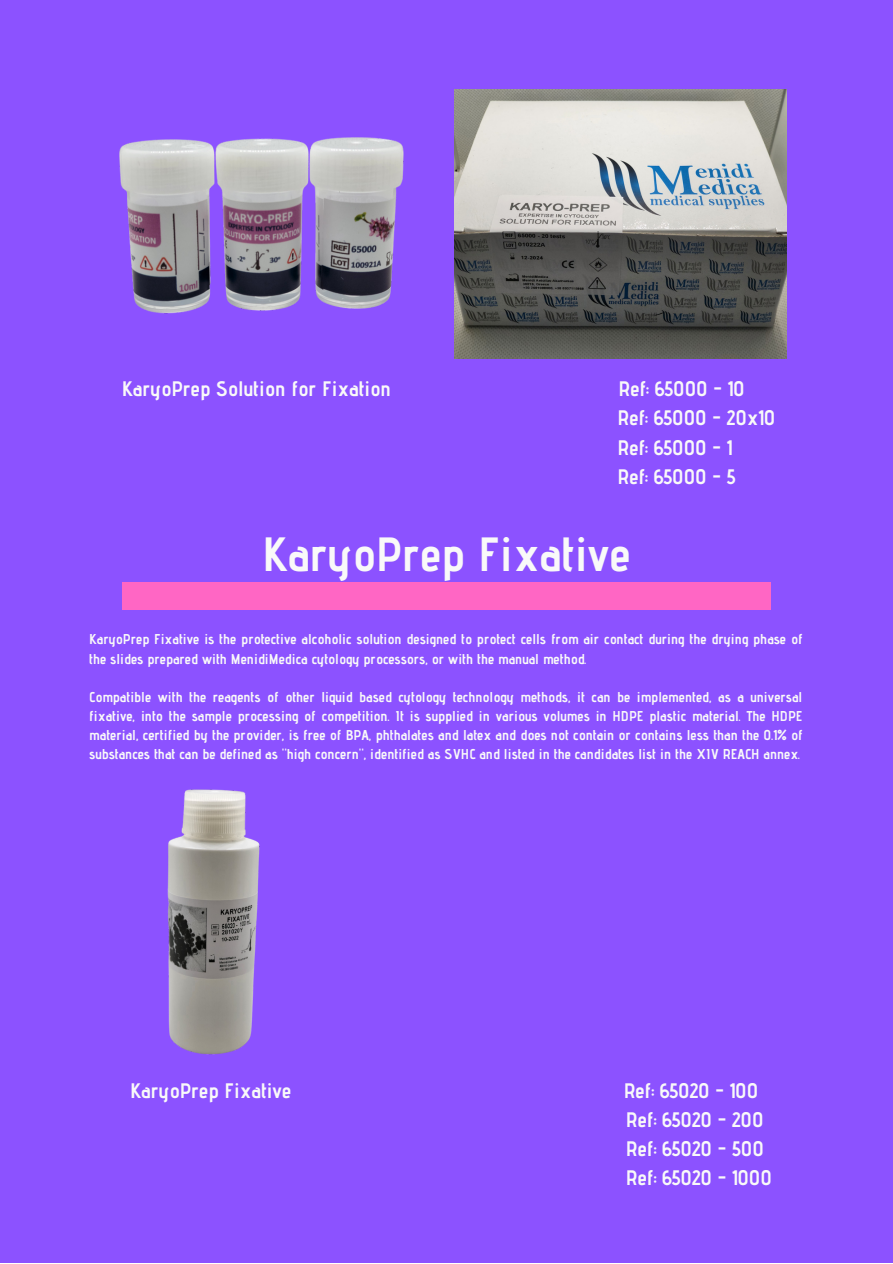
<style>
.page{position:relative;width:893px;height:1264px;background:#fff}
.page>*{position:absolute;margin:0;border:0;box-sizing:border-box;transform-origin:0 0}
.t1{font:700 48px "Advent Pro";color:#f9f9f9}
.t2{font:700 21px/29.2px "Advent Pro";color:#f9f9f9}
.t3{font:700 14.25px/19px "Advent Pro";color:#f9f9f9}
</style>
<div class="page">
<div style="left:0;top:0;width:892px;height:1262px;background:#8c52ff"></div>
<img style="left:119px;top:137px;width:285px;height:177px">
<img style="left:455px;top:89px;width:331px;height:269px">
<div style="left:122px;top:582px;width:648px;height:28px;background:#ff66c4"></div>
<img style="left:167px;top:789px;width:93px;height:266px">
<h2 class="t2" style="left:122px;top:374px;width:271px">KaryoPrep Solution for Fixation</h2>
<h2 class="t2" style="left:617px;top:374px;width:159px">Ref: 65000 - 10<br>Ref: 65000 - 20x10<br>Ref: 65000 - 1<br>Ref: 65000 - 5</h2>
<h1 class="t1" style="left:262px;top:524px;width:370px">KaryoPrep Fixative</h1>
<p class="t3" style="left:89px;top:629px;width:714px">KaryoPrep Fixative is the protective alcoholic solution designed to protect cells from air contact during the drying phase of the slides prepared with MenidiMedica cytology processors, or with the manual method.</p>
<p class="t3" style="left:89px;top:687px;width:714px;text-align:justify">Compatible with the reagents of other liquid based cytology technology methods, it can be implemented, as a universal fixative, into the sample processing of competition. It is supplied in various volumes in HDPE plastic material. The HDPE material, certified by the provider, is free of BPA, phthalates and latex and does not contain or contains less than the 0.1% of substances that can be defined as ''high concern'', identified as SVHC and listed in the candidates list in the XIV REACH annex.</p>
<h2 class="t2" style="left:130px;top:1075px;width:162px">KaryoPrep Fixative</h2>
<h2 class="t2" style="left:623px;top:1075px;width:150px">Ref: 65020 - 100<br>Ref: 65020 - 200<br>Ref: 65020 - 500<br>Ref: 65020 - 1000</h2>
</div>
